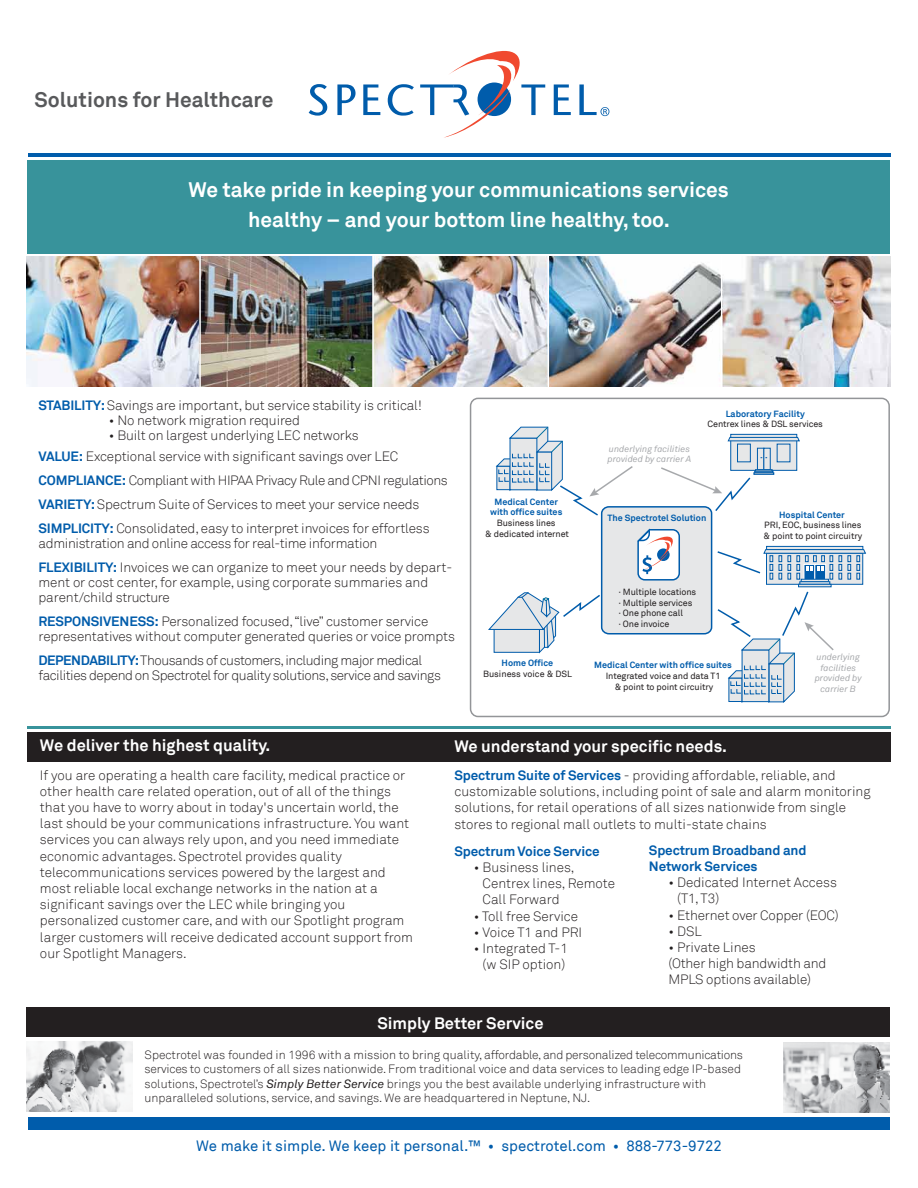
<style>
.page{position:relative;width:918px;height:1188px;background:#fff}
.page>*{position:absolute;margin:0;border:0;box-sizing:border-box;transform-origin:0 0}
.t1{font:700 21px/30px "Akkurat";color:#fff;text-align:center}
.t2{font:700 21px "Akkurat";color:#58595b}
.t3{font:700 16.5px "Akkurat";color:#fff}
.t4{font:15px "Akkurat";color:#005cab}
.t5{font:300 13.5px/16.2px "Akkurat";letter-spacing:-.005em;color:#231f20}
.t6{font:300 13.5px/15px "Akkurat";letter-spacing:-.035em;color:#231f20}
.t7{font:300 13.5px/24px "Akkurat";letter-spacing:-.025em;color:#231f20}
.t8{font:700 13.5px/16.2px "Akkurat";letter-spacing:-.01em;color:#005cab}
.t9{font:300 12px/14.4px "Akkurat";color:#231f20}
.t10{font:9px/10.8px "Akkurat";letter-spacing:-.01em;color:#231f20;text-align:center}
.t11{font:700 9px/10.8px "Akkurat";color:#005cab;text-align:center}
.t12{font:italic 9px/10.8px "Akkurat";color:#a7a9ac}
.s1{font-weight:700;color:#005cab}
.s2{font-weight:400;font-style:italic}
</style>
<div class="page">
<hr style="left:27px;top:726px;width:864px;height:3px;background:#38939b">
<div style="left:27px;top:732px;width:864px;height:29px;background:#231f20"></div>
<svg style="left:309px;top:84px;width:18px;height:32px"></svg>
<svg style="left:337px;top:84px;width:19px;height:31px"></svg>
<svg style="left:363px;top:84px;width:17px;height:31px"></svg>
<svg style="left:388px;top:84px;width:26px;height:32px"></svg>
<svg style="left:554px;top:84px;width:17px;height:31px"></svg>
<svg style="left:420px;top:50px;width:125px;height:88px"></svg>
<svg style="left:579px;top:84px;width:30px;height:32px"></svg>
<hr style="left:28px;top:153px;width:863px;height:3px;background:#005cab">
<img style="left:27px;top:256px;width:863px;height:130px">
<hr style="left:199px;top:251px;width:2px;height:142px;background:#fff">
<hr style="left:372px;top:251px;width:2px;height:142px;background:#fff">
<hr style="left:548px;top:251px;width:1px;height:142px;background:#fff">
<hr style="left:721px;top:251px;width:1px;height:142px;background:#fff">
<div style="left:27px;top:160px;width:863px;height:94px;background:#38939b"></div>
<div style="left:26px;top:1008px;width:864px;height:29px;background:#231f20"></div>
<img style="left:26px;top:1041px;width:106px;height:70px">
<img style="left:783px;top:1042px;width:106px;height:70px">
<div style="left:28px;top:1117px;width:862px;height:13px;background:#005cab"></div>
<div style="left:470px;top:398px;width:420px;height:319px;border:2px solid #939598;border-radius:8px"></div>
<svg style="left:730px;top:434px;width:67px;height:37px"></svg>
<div style="left:757px;top:448px;width:7px;height:22px;background:#e6e7e8;border:1px solid #005cab"></div>
<div style="left:764px;top:448px;width:7px;height:22px;background:#e6e7e8;border:1px solid #005cab"></div>
<div style="left:754px;top:473px;width:20px;height:2px;background:#d1d3d4;border:1px solid #005cab"></div>
<svg style="left:727px;top:437px;width:73px;height:4px"></svg>
<div style="left:737px;top:444px;width:14px;height:18px;background:#e6e7e8;border:1px solid #005cab"></div>
<div style="left:777px;top:444px;width:13px;height:18px;background:#e6e7e8"></div>
<svg style="left:766px;top:579px;width:97px;height:6px"></svg>
<svg style="left:766px;top:546px;width:97px;height:3px"></svg>
<div style="left:801px;top:579px;width:28px;height:3px;background:#e6e7e8;border:1px solid #005cab"></div>
<svg style="left:800px;top:581px;width:30px;height:3px"></svg>
<div style="left:798px;top:584px;width:33px;height:3px;background:#e6e7e8;border:1px solid #005cab"></div>
<div style="left:602px;top:507px;width:110px;height:127px;background:#e6e7e8;border-radius:7px"></div>
<div style="left:601px;top:506px;width:111px;height:128px;border:2px solid #005cab;border-radius:7px"></div>
<svg style="left:495px;top:426px;width:139px;height:91px"></svg>
<svg style="left:717px;top:549px;width:149px;height:30px"></svg>
<svg style="left:717px;top:591px;width:117px;height:112px"></svg>
<svg style="left:659px;top:466px;width:114px;height:47px"></svg>
<svg style="left:488px;top:592px;width:114px;height:62px"></svg>
<svg style="left:637px;top:528px;width:43px;height:53px;background:#c8d3e2"></svg>
<h1 class="t2" style="left:35px;top:87px;width:240px">Solutions for Healthcare</h1>
<h1 class="t1" style="left:188px;top:175px;width:542px">We take pride in keeping your communications services healthy – and your bottom line healthy, too.</h1>
<p class="t5" style="left:38px;top:397px;width:385px"><span class="s1">STABILITY:</span> Savings are important, but service stability is critical!</p>
<p class="t5" style="left:109px;top:412px;width:192px">• No network migration required</p>
<p class="t5" style="left:38px;top:425px;width:361px;line-height:21px;text-indent:70px">• Built on largest underlying LEC networks<br><span class="s1">VALUE:</span> Exceptional service with significant savings over LEC</p>
<p class="t5" style="left:38px;top:468px;width:411px;line-height:24px"><span class="s1">COMPLIANCE:</span> Compliant with HIPAA Privacy Rule and CPNI regulations<br><span class="s1">VARIETY:</span> Spectrum Suite of Services to meet your service needs<br><span class="s1">SIMPLICITY:</span> Consolidated, easy to interpret invoices for effortless</p>
<p class="t7" style="left:38px;top:531px;width:415px">administration and online access for real-time information<br><span class="s1">FLEXIBILITY:</span> Invoices we can organize to meet your needs by depart-</p>
<p class="t5" style="left:38px;top:575px;width:391px;line-height:15px">ment or cost center, for example, using corporate summaries and parent/child structure</p>
<p class="t5" style="left:38px;top:614px;width:418px;line-height:15px"><span class="s1">RESPONSIVENESS:</span> Personalized focused, “live” customer service representatives without computer generated queries or voice prompts</p>
<p class="t6" style="left:38px;top:653px;width:404px"><span class="s1">DEPENDABILITY:</span> Thousands of customers, including major medical facilities depend on Spectrotel for quality solutions, service and savings</p>
<p class="t11" style="left:490px;top:496px;width:74px">Medical Center with office suites</p>
<p class="t10" style="left:485px;top:518px;width:85px">Business lines<br>&amp; dedicated internet</p>
<p class="t11" style="left:502px;top:658px;width:53px">Home Office</p>
<p class="t10" style="left:483px;top:669px;width:91px">Business voice &amp; DSL</p>
<p class="t12" style="left:608px;top:443px;width:85px">underlying facilities provided by carrier A</p>
<p class="t11" style="left:726px;top:408px;width:81px">Laboratory Facility</p>
<p class="t10" style="left:708px;top:419px;width:117px">Centrex lines &amp; DSL services</p>
<p class="t11" style="left:608px;top:513px;width:100px">The Spectrotel Solution</p>
<p class="t10" style="left:618px;top:586px;width:79px;text-align:left">· Multiple locations · Multiple services · One phone call<br>· One invoice</p>
<p class="t11" style="left:594px;top:660px;width:139px">Medical Center with office suites</p>
<p class="t10" style="left:606px;top:671px;width:116px">Integrated voice and data T1 &amp; point to point circuitry</p>
<p class="t11" style="left:779px;top:509px;width:67px">Hospital Center</p>
<p class="t10" style="left:764px;top:520px;width:100px;text-align:left">PRI, EOC, business lines &amp; point to point circuitry</p>
<p class="t12" style="left:815px;top:651px;width:49px;text-align:center">underlying facilities provided by carrier B</p>
<p class="t3" style="left:40px;top:735px;width:232px">We deliver the highest quality.</p>
<p class="t5" style="left:40px;top:767px;width:375px">If you are operating a health care facility, medical practice or other health care related operation, out of all of the things that you have to worry about in today's uncertain world, the last should be your communications infrastructure. You want services you can always rely upon, and you need immediate economic advantages. Spectrotel provides quality telecommunications services powered by the largest and most reliable local exchange networks in the nation at a significant savings over the LEC while bringing you personalized customer care, and with our Spotlight program larger customers will receive dedicated account support from our Spotlight Managers.</p>
<p class="t3" style="left:454px;top:736px;width:274px">We understand your specific needs.</p>
<p class="t5" style="left:454px;top:767px;width:418px"><span class="s1">Spectrum Suite of Services</span> - providing affordable, reliable, and customizable solutions, including point of sale and alarm monitoring solutions, for retail operations of all sizes nationwide from single stores to regional mall outlets to multi-state chains</p>
<p class="t8" style="left:454px;top:843px;width:147px">Spectrum Voice Service</p>
<p class="t5" style="left:483px;top:859px;width:134px;text-indent:-9px">• Business lines,<br>Centrex lines, Remote<br>Call Forward</p>
<p class="t5" style="left:474px;top:908px;width:106px">• Toll free Service</p>
<p class="t5" style="left:474px;top:924px;width:110px">• Voice T1 and PRI</p>
<p class="t5" style="left:474px;top:940px;width:96px;text-align:center">• Integrated T-1 (w SIP option)</p>
<p class="t8" style="left:649px;top:842px;width:159px">Spectrum Broadband and<br>Network Services</p>
<p class="t5" style="left:677px;top:875px;width:161px;text-indent:-9px">• Dedicated Internet Access (T1, T3)</p>
<p class="t5" style="left:668px;top:907px;width:172px">• Ethernet over Copper (EOC)</p>
<p class="t5" style="left:668px;top:923px;width:35px">• DSL</p>
<p class="t5" style="left:668px;top:939px;width:160px">• Private Lines<br>(Other high bandwidth and<br>MPLS options available)</p>
<p class="t3" style="left:377px;top:1012px;width:168px">Simply Better Service</p>
<p class="t9" style="left:145px;top:1048px;width:600px">Spectrotel was founded in 1996 with a mission to bring quality, affordable, and personalized telecommunications services to customers of all sizes nationwide. From traditional voice and data services to leading edge IP-based solutions, Spectrotel’s <span class="s2">Simply Better Service</span> brings you the best available underlying infrastructure with unparalleled solutions, service, and savings. We are headquartered in Neptune, NJ.</p>
<p class="t4" style="left:196px;top:1137px;width:527px">We make it simple. We keep it personal.™ • spectrotel.com • 888-773-9722</p>
</div>
